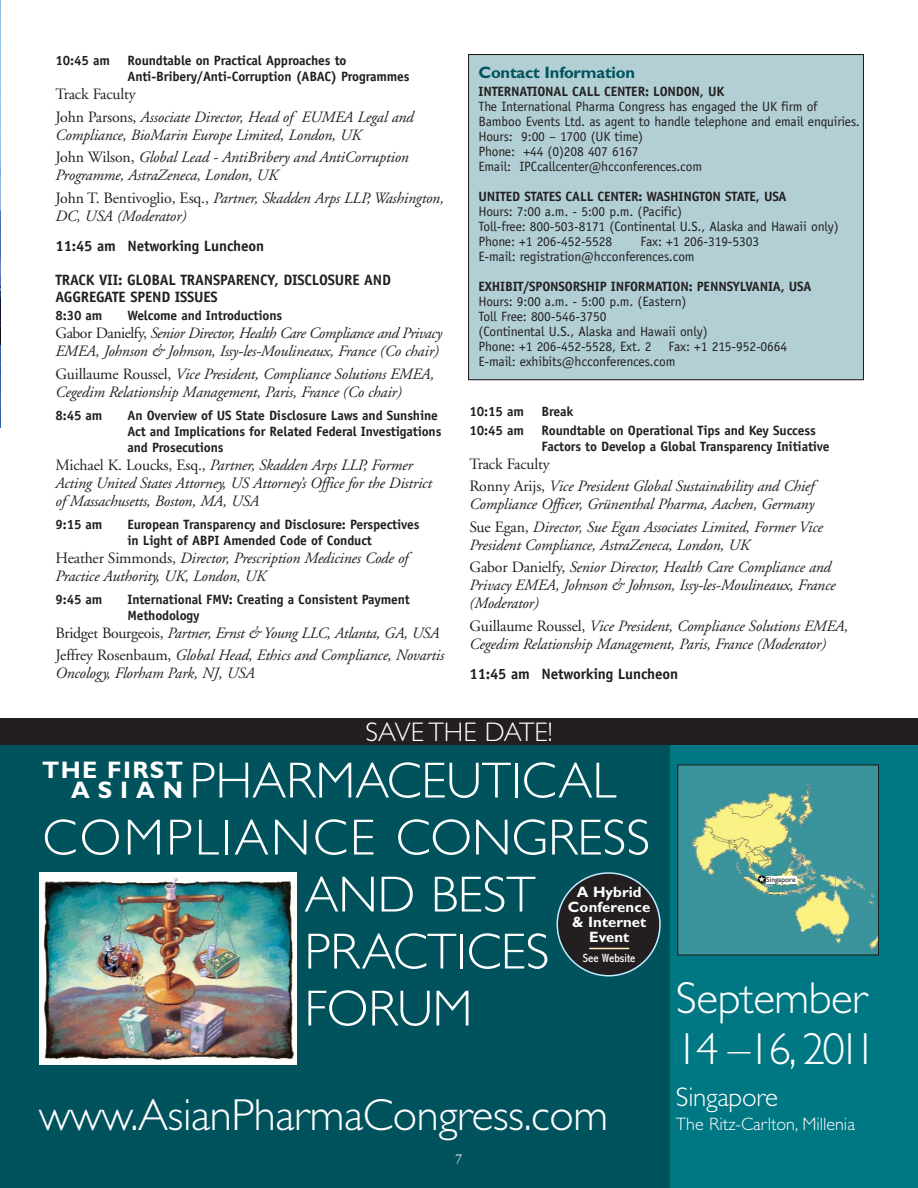
<style>
.page{position:relative;width:918px;height:1188px;background:#fff}
.page>*{position:absolute;margin:0;border:0;box-sizing:border-box;transform-origin:0 0}
.t1{font:300 51px "Gill Sans";color:#fff}
.t2{font:300 51px "Gill Sans";letter-spacing:.05em;color:#fff}
.t3{font:300 45px/51px "Gill Sans";letter-spacing:-.01em;color:#fff}
.t4{font:300 27px "Gill Sans";letter-spacing:-.01em;color:#fff}
.t5{font:700 24px/19.5px "Gill Sans";letter-spacing:.055em;color:#fff;text-align:right}
.t6{font:300 18px "Gill Sans";color:#fff}
.t7{font:700 16.5px "Gill Sans";letter-spacing:-.01em;color:#00535d}
.t8{font:italic 15.75px/22.5px "Adobe Garamond";letter-spacing:-.01em;color:#231f20}
.t9{font:italic 15.75px/18px "Adobe Garamond";letter-spacing:-.03em;color:#231f20}
.t10{font:700 15px/16.5px "Officina Sans";letter-spacing:-.01em;color:#231f20}
.t11{font:700 15px/15px "Gill Sans";color:#fff;text-align:center}
.t12{font:700 13.5px/15.8px "Officina Sans";letter-spacing:-.01em;color:#231f20}
.t13{font:13.5px/15px "Officina Sans";letter-spacing:-.01em;color:#231f20}
.t14{font:13.5px "Adobe Garamond";color:#fff}
.t15{font:condensed 12px "Abadi";color:#fff}
.t16{font:7.5px "Gill Sans";color:#231f20}
.s1{font-style:normal}
</style>
<div class="page">
<div style="left:647px;top:744px;width:271px;height:444px;background:#007884"></div>
<div style="left:0;top:744px;width:670px;height:444px;background:#00535d"></div>
<div style="left:0;top:718px;width:918px;height:27px;background:#231f20"></div>
<img style="left:679px;top:766px;width:198px;height:188px">
<div style="left:677px;top:764px;width:202px;height:192px;border:1px solid #231f20"></div>
<div style="left:40px;top:873px;width:257px;height:192px;background:#fff"></div>
<img style="left:42px;top:876px;width:252px;height:184px">
<svg style="left:556px;top:872px;width:105px;height:105px"></svg>
<hr style="left:589px;top:948px;width:40px;height:1px;background:#feb">
<img style="left:0;top:0;width:1px;height:428px">
<div style="left:766px;top:876px;width:30px;height:8px;background:#fff"></div>
<div style="left:469px;top:55px;width:394px;height:325px;background:#b1cfd4"></div>
<div style="left:468px;top:54px;width:396px;height:326px;border:1px solid #231f20"></div>
<p class="t12" style="left:56px;top:54px;width:56px">10:45 am</p>
<p class="t12" style="left:127px;top:54px;width:284px">Roundtable on Practical Approaches to<br>Anti-Bribery/Anti-Corruption (ABAC) Programmes</p>
<p class="t8" style="left:56px;top:84px;width:360px"><span class="s1">Track Faculty<br>John Parsons,</span> Associate Director, Head of EUMEA Legal and</p>
<p class="t8" style="left:56px;top:125px;width:355px">Compliance, BioMarin Europe Limited, London, UK<br><span class="s1">John Wilson,</span> Global Lead - AntiBribery and AntiCorruption</p>
<p class="t8" style="left:56px;top:165px;width:390px">Programme, AstraZeneca, London, UK<br><span class="s1">John T. Bentivoglio, Esq.,</span> Partner, Skadden Arps LLP, Washington,</p>
<p class="t8" style="left:56px;top:206px;width:132px">DC, USA (Moderator)</p>
<p class="t10" style="left:56px;top:238px;width:210px">11:45 am Networking Luncheon</p>
<p class="t10" style="left:56px;top:273px;width:337px">TRACK VII: GLOBAL TRANSPARENCY, DISCLOSURE AND<br>AGGREGATE SPEND ISSUES</p>
<p class="t12" style="left:56px;top:309px;width:48px">8:30 am</p>
<p class="t12" style="left:128px;top:309px;width:156px">Welcome and Introductions</p>
<p class="t9" style="left:56px;top:326px;width:388px"><span class="s1">Gabor Danielfy,</span> Senior Director, Health Care Compliance and Privacy<br>EMEA, Johnson &amp; Johnson, Issy-les-Moulineaux, France (Co chair)</p>
<p class="t8" style="left:56px;top:366px;width:380px;line-height:18px"><span class="s1">Guillaume Roussel,</span> Vice President, Compliance Solutions EMEA,<br>Cegedim Relationship Management, Paris, France (Co chair)</p>
<p class="t12" style="left:56px;top:409px;width:48px">8:45 am</p>
<p class="t12" style="left:127px;top:409px;width:315px">An Overview of US State Disclosure Laws and Sunshine<br>Act and Implications for Related Federal Investigations and Prosecutions</p>
<p class="t8" style="left:56px;top:457px;width:378px;line-height:18px"><span class="s1">Michael K. Loucks, Esq.,</span> Partner, Skadden Arps LLP, Former<br>Acting United States Attorney, US Attorney’s Office for the District of Massachusetts, Boston, MA, USA</p>
<p class="t12" style="left:56px;top:517px;width:48px">9:15 am</p>
<p class="t12" style="left:127px;top:517px;width:293px">European Transparency and Disclosure: Perspectives in Light of ABPI Amended Code of Conduct</p>
<p class="t8" style="left:56px;top:550px;width:354px;line-height:18px"><span class="s1">Heather Simmonds,</span> Director, Prescription Medicines Code of<br>Practice Authority, UK, London, UK</p>
<p class="t12" style="left:56px;top:592px;width:48px">9:45 am</p>
<p class="t12" style="left:127px;top:592px;width:284px">International FMV: Creating a Consistent Payment<br>Methodology</p>
<p class="t8" style="left:56px;top:623px;width:390px"><span class="s1">Bridget Bourgeois,</span> Partner, Ernst &amp; Young LLC, Atlanta, GA, USA<br><span class="s1">Jeffrey Rosenbaum,</span> Global Head, Ethics and Compliance, Novartis</p>
<p class="t8" style="left:56px;top:663px;width:201px">Oncology, Florham Park, NJ, USA</p>
<p class="t7" style="left:478px;top:67px;width:158px">Contact Information</p>
<p class="t12" style="left:478px;top:85px;width:247px">INTERNATIONAL CALL CENTER: LONDON, UK</p>
<p class="t13" style="left:478px;top:100px;width:383px">The International Pharma Congress has engaged the UK firm of Bamboo Events Ltd. as agent to handle telephone and email enquiries.<br>Hours: 9:00 – 1700 (UK time)<br>Phone: +44 (0)208 407 6167<br>Email: IPCcallcenter@hcconferences.com</p>
<p class="t12" style="left:478px;top:190px;width:310px">UNITED STATES CALL CENTER: WASHINGTON STATE, USA</p>
<p class="t13" style="left:478px;top:205px;width:362px">Hours: 7:00 a.m. - 5:00 p.m. (Pacific)<br>Toll-free: 800-503-8171 (Continental U.S., Alaska and Hawaii only)<br>Phone: +1 206-452-5528</p>
<p class="t13" style="left:478px;top:235px;width:282px;text-indent:162px">Fax: +1 206-319-5303<br>E-mail: registration@hcconferences.com</p>
<p class="t12" style="left:478px;top:280px;width:334px">EXHIBIT/SPONSORSHIP INFORMATION: PENNSYLVANIA, USA</p>
<p class="t13" style="left:478px;top:295px;width:231px">Hours: 9:00 a.m. - 5:00 p.m. (Eastern)<br>Toll Free: 800-546-3750<br>(Continental U.S., Alaska and Hawaii only)<br>Phone: +1 206-452-5528, Ext. 2</p>
<p class="t13" style="left:478px;top:340px;width:310px;text-indent:190px">Fax: +1 215-952-0664<br>E-mail: exhibits@hcconferences.com</p>
<p class="t12" style="left:470px;top:405px;width:56px">10:15 am</p>
<p class="t12" style="left:542px;top:405px;width:33px">Break</p>
<p class="t12" style="left:470px;top:424px;width:56px">10:45 am</p>
<p class="t12" style="left:541px;top:424px;width:290px">Roundtable on Operational Tips and Key Success<br>Factors to Develop a Global Transparency Initiative</p>
<p class="t8" style="left:470px;top:454px;width:346px"><span class="s1">Track Faculty<br>Ronny Arijs,</span> Vice President Global Sustainability and Chief</p>
<p class="t8" style="left:470px;top:494px;width:355px">Compliance Officer, Grünenthal Pharma, Aachen, Germany<br><span class="s1">Sue Egan,</span> Director, Sue Egan Associates Limited, Former Vice</p>
<p class="t8" style="left:470px;top:535px;width:363px">President Compliance, AstraZeneca, London, UK<br><span class="s1">Gabor Danielfy,</span> Senior Director, Health Care Compliance and</p>
<p class="t8" style="left:470px;top:578px;width:368px;line-height:18px">Privacy EMEA, Johnson &amp; Johnson, Issy-les-Moulineaux, France (Moderator)</p>
<p class="t8" style="left:470px;top:618px;width:380px;line-height:18px"><span class="s1">Guillaume Roussel,</span> Vice President, Compliance Solutions EMEA,<br>Cegedim Relationship Management, Paris, France (Moderator)</p>
<p class="t10" style="left:470px;top:667px;width:210px">11:45 am Networking Luncheon</p>
<h3 class="t4" style="left:365px;top:723px;width:189px">SAVE THE DATE!</h3>
<h3 class="t5" style="left:42px;top:763px;width:142px">THE FIRST<br>ASIAN</h3>
<h1 class="t1" style="left:190px;top:763px;width:428px">PHARMACEUTICAL</h1>
<h1 class="t2" style="left:42px;top:820px;width:609px">COMPLIANCE CONGRESS</h1>
<h1 class="t1" style="left:305px;top:877px;width:233px">AND BEST</h1>
<h1 class="t1" style="left:305px;top:934px;width:246px">PRACTICES</h1>
<h1 class="t1" style="left:305px;top:991px;width:169px">FORUM</h1>
<p class="t11" style="left:568px;top:887px;width:84px">A Hybrid<br>Conference &amp; Internet<br>Event</p>
<p class="t15" style="left:583px;top:953px;width:54px">See Website</p>
<h2 class="t3" style="left:39px;top:1095px;width:571px">www.AsianPharmaCongress.com</h2>
<p class="t14" style="left:456px;top:1154px;width:8px">7</p>
<p class="t16" style="left:766px;top:877px;width:31px">Singapore</p>
<h2 class="t3" style="left:676px;top:978px;width:202px">September<br>14 –16, 2011</h2>
<h3 class="t4" style="left:676px;top:1088px;width:104px">Singapore</h3>
<p class="t6" style="left:676px;top:1118px;width:181px">The Ritz-Carlton, Millenia</p>
</div>
